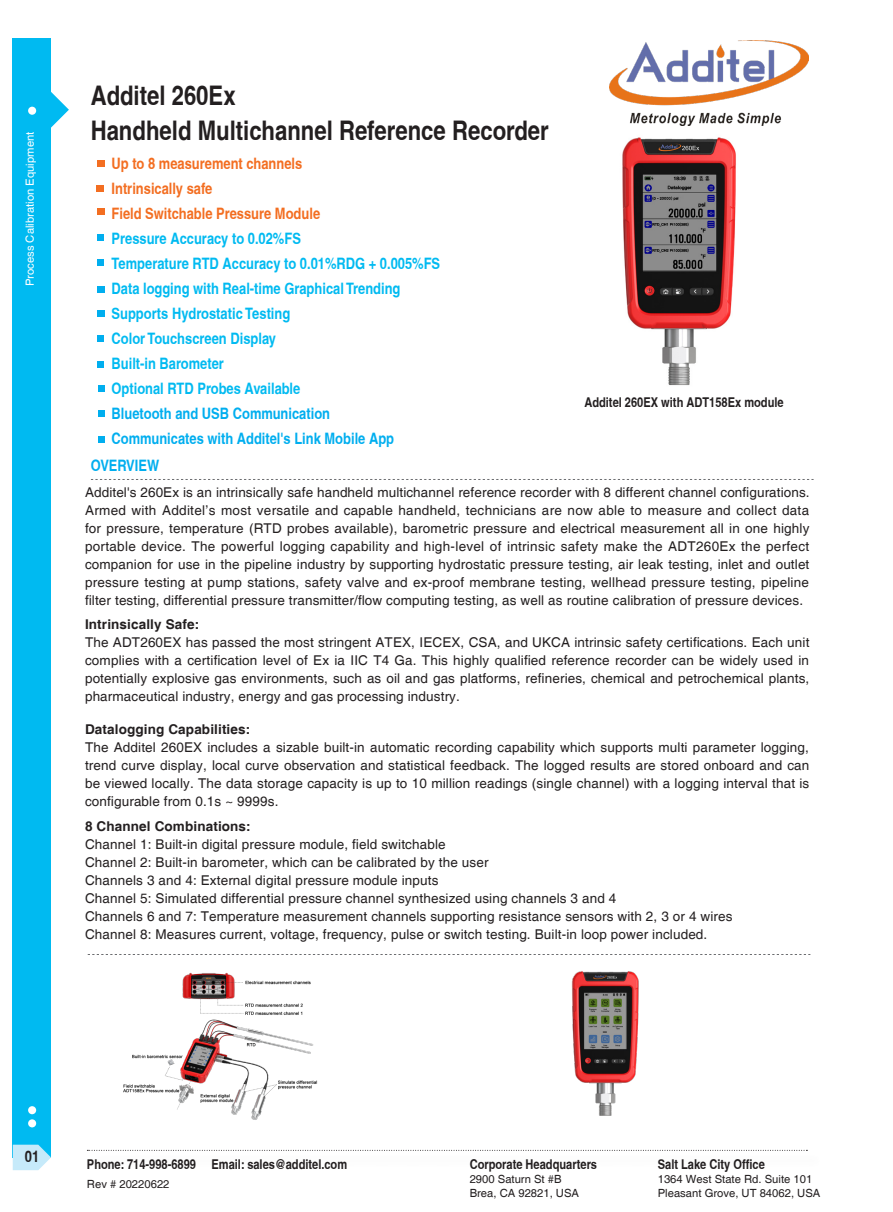
<style>
.page{position:relative;width:893px;height:1212px;background:#fff}
.page>*{position:absolute;margin:0;border:0;box-sizing:border-box;transform-origin:0 0}
.t1{font:700 condensed 27px "Helvetica";color:#231f20}
.t2{font:700 condensed 15.75px "Helvetica";color:#00baf1}
.t3{font:700 condensed 15.75px "Helvetica";color:#00aeef}
.t4{font:700 condensed 15.75px "Helvetica";color:#f36e21}
.t5{font:700 condensed 15.75px "Helvetica";color:#231f20}
.t6{font:13.5px/18px "Helvetica";letter-spacing:.01em;color:#231f20;text-align:justify}
.t7{font:700 condensed 13.5px "Helvetica";color:#231f20}
.t8{font:700 13.5px "Helvetica";letter-spacing:.01em;color:#231f20}
.t9{font:11.25px/13.5px "Helvetica";color:#231f20}
.t10{font:11.25px "Helvetica";color:#fff}
</style>
<div class="page">
<div style="left:13px;top:38px;width:38px;height:1119px;background:#00baf1"></div>
<svg style="left:51px;top:92px;width:18px;height:36px"></svg>
<div style="left:28px;top:107px;width:8px;height:8px;background:#fff;border-radius:50%"></div>
<div style="left:28px;top:1119px;width:8px;height:8px;background:#fff;border-radius:50%"></div>
<div style="left:28px;top:1106px;width:8px;height:8px;background:#fff;border-radius:50%"></div>
<svg style="left:13px;top:1145px;width:38px;height:25px"></svg>
<svg style="left:87px;top:1150px;width:720px;height:1px"></svg>
<img style="left:610px;top:41px;width:198px;height:85px">
<svg style="left:91px;top:479px;width:723px;height:1px"></svg>
<svg style="left:88px;top:954px;width:722px;height:1px"></svg>
<div style="left:97px;top:160px;width:8px;height:7px;background:#f36e21"></div>
<div style="left:97px;top:208px;width:8px;height:7px;background:#f36e21"></div>
<div style="left:97px;top:235px;width:7px;height:6px;background:#00aeef"></div>
<div style="left:97px;top:259px;width:7px;height:6px;background:#00aeef"></div>
<div style="left:97px;top:286px;width:8px;height:6px;background:#00aeef"></div>
<div style="left:97px;top:310px;width:8px;height:7px;background:#00aeef"></div>
<div style="left:97px;top:336px;width:7px;height:6px;background:#00aeef"></div>
<div style="left:97px;top:185px;width:7px;height:7px;background:#f36e21"></div>
<img style="left:622px;top:137px;width:114px;height:248px">
<img style="left:123px;top:972px;width:195px;height:148px">
<img style="left:571px;top:971px;width:68px;height:145px">
<svg style="left:98px;top:361px;width:6px;height:6px"></svg>
<div style="left:98px;top:386px;width:7px;height:6px;background:#00aeef"></div>
<div style="left:98px;top:410px;width:7px;height:7px;background:#00aeef"></div>
<svg style="left:98px;top:436px;width:6px;height:6px"></svg>
<p class="t10" style="left:23px;top:286px;width:156px;rotate:-90deg">Process Calibration Equipment</p>
<p class="t1" style="left:91px;top:79px;width:147px">Additel 260Ex</p>
<p class="t1" style="left:91px;top:114px;width:460px">Handheld Multichannel Reference Recorder</p>
<p class="t4" style="left:112px;top:154px;width:192px">Up to 8 measurement channels</p>
<p class="t4" style="left:112px;top:179px;width:102px">Intrinsically safe</p>
<p class="t4" style="left:112px;top:204px;width:210px">Field Switchable Pressure Module</p>
<p class="t2" style="left:112px;top:229px;width:191px">Pressure Accuracy to 0.02%FS</p>
<p class="t2" style="left:112px;top:254px;width:330px">Temperature RTD Accuracy to 0.01%RDG + 0.005%FS</p>
<p class="t2" style="left:112px;top:279px;width:290px">Data logging with Real-time Graphical Trending</p>
<p class="t2" style="left:112px;top:304px;width:180px">Supports Hydrostatic Testing</p>
<p class="t2" style="left:112px;top:329px;width:166px">Color Touchscreen Display</p>
<p class="t2" style="left:112px;top:354px;width:114px">Built-in Barometer</p>
<p class="t2" style="left:112px;top:379px;width:190px">Optional RTD Probes Available</p>
<p class="t3" style="left:112px;top:404px;width:220px">Bluetooth and USB Communication</p>
<p class="t3" style="left:112px;top:429px;width:284px">Communicates with Additel's Link Mobile App</p>
<p class="t7" style="left:584px;top:394px;width:201px">Additel 260EX with ADT158Ex module</p>
<p class="t3" style="left:91px;top:456px;width:70px">OVERVIEW</p>
<p class="t6" style="left:85px;top:484px;width:726px">Additel's 260Ex is an intrinsically safe handheld multichannel reference recorder with 8 different channel configurations.<br>Armed with Additel’s most versatile and capable handheld, technicians are now able to measure and collect data for pressure, temperature (RTD probes available), barometric pressure and electrical measurement all in one highly portable device. The powerful logging capability and high-level of intrinsic safety make the ADT260Ex the perfect companion for use in the pipeline industry by supporting hydrostatic pressure testing, air leak testing, inlet and outlet pressure testing at pump stations, safety valve and ex-proof membrane testing, wellhead pressure testing, pipeline filter testing, differential pressure transmitter/flow computing testing, as well as routine calibration of pressure devices.</p>
<p class="t8" style="left:85px;top:616px;width:116px">Intrinsically Safe:</p>
<p class="t6" style="left:85px;top:634px;width:726px">The ADT260EX has passed the most stringent ATEX, IECEX, CSA, and UKCA intrinsic safety certifications. Each unit complies with a certification level of Ex ia IIC T4 Ga. This highly qualified reference recorder can be widely used in potentially explosive gas environments, such as oil and gas platforms, refineries, chemical and petrochemical plants, pharmaceutical industry, energy and gas processing industry.</p>
<p class="t8" style="left:85px;top:721px;width:167px">Datalogging Capabilities:</p>
<p class="t6" style="left:85px;top:739px;width:726px">The Additel 260EX includes a sizable built-in automatic recording capability which supports multi parameter logging, trend curve display, local curve observation and statistical feedback. The logged results are stored onboard and can be viewed locally. The data storage capacity is up to 10 million readings (single channel) with a logging interval that is configurable from 0.1s ~ 9999s.</p>
<p class="t8" style="left:85px;top:818px;width:167px">8 Channel Combinations:</p>
<p class="t6" style="left:85px;top:835px;width:362px">Channel 1: Built-in digital pressure module, field switchable</p>
<p class="t6" style="left:85px;top:853px;width:405px">Channel 2: Built-in barometer, which can be calibrated by the user</p>
<p class="t6" style="left:85px;top:871px;width:355px">Channels 3 and 4: External digital pressure module inputs</p>
<p class="t6" style="left:85px;top:889px;width:533px">Channel 5: Simulated differential pressure channel synthesized using channels 3 and 4</p>
<p class="t6" style="left:85px;top:907px;width:649px">Channels 6 and 7: Temperature measurement channels supporting resistance sensors with 2, 3 or 4 wires</p>
<p class="t6" style="left:85px;top:925px;width:624px">Channel 8: Measures current, voltage, frequency, pulse or switch testing. Built-in loop power included.</p>
<p class="t5" style="left:25px;top:1147px;width:16px">01</p>
<p class="t7" style="left:87px;top:1156px;width:262px">Phone: 714-998-6899 Email: sales@additel.com</p>
<p class="t9" style="left:87px;top:1177px;width:84px">Rev # 20220622</p>
<p class="t7" style="left:470px;top:1156px;width:129px">Corporate Headquarters</p>
<p class="t9" style="left:470px;top:1173px;width:111px">2900 Saturn St #B<br>Brea, CA 92821, USA</p>
<p class="t7" style="left:658px;top:1156px;width:109px">Salt Lake City Office</p>
<p class="t9" style="left:658px;top:1173px;width:164px">1364 West State Rd. Suite 101<br>Pleasant Grove, UT 84062, USA</p>
</div>
